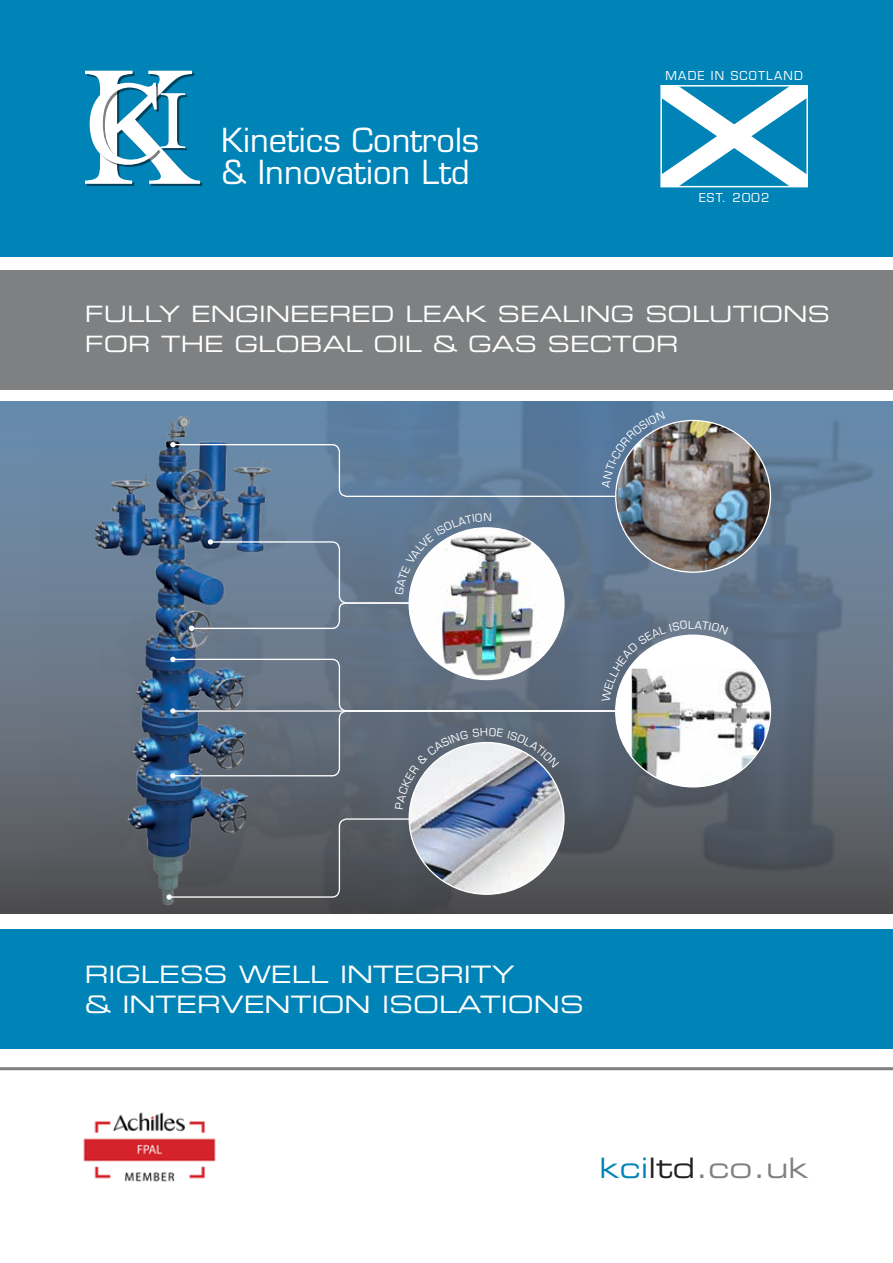
<style>
.page{position:relative;width:893px;height:1263px;background:#fff}
.page>*{position:absolute;margin:0;border:0;box-sizing:border-box;transform-origin:0 0}
.t1{font:32.25px/32.2px "Eurostile";color:#fff}
.t2{font:28.2px "Eurostile Extended Two";color:#7e8082}
.t3{font:24px/30px "Eurostile Extended Two";color:#fff}
.t4{font:22.5px/30px "Eurostile Extended Two";color:#fff}
.t5{font:12px "Eurostile";letter-spacing:.1em;color:#fff}
.s1{color:#0083b6}
.s2{color:#231f20}
</style>
<div class="page">
<div style="left:0;top:0;width:893px;height:257px;background:#0083b6"></div>
<svg style="left:85px;top:71px;width:117px;height:115px"></svg>
<hr style="left:0;top:1067px;width:893px;height:3px;background:#7e8082">
<svg style="left:663px;top:88px;width:142px;height:96px"></svg>
<div style="left:660px;top:85px;width:148px;height:102px;border:2px solid #fff"></div>
<div style="left:0;top:929px;width:893px;height:119px;background:#0083b6"></div>
<img style="left:0;top:402px;width:893px;height:511px">
<img style="left:55px;top:408px;width:258px;height:502px">
<svg style="left:166px;top:818px;width:263px;height:82px;background:#53585e"></svg>
<img style="left:409px;top:809px;width:155px;height:85px">
<div style="left:0;top:270px;width:893px;height:119px;background:#7e8082"></div>
<img style="left:83px;top:1112px;width:133px;height:70px">
<img style="left:170px;top:411px;width:600px;height:398px">
<h1 class="t1" style="left:221px;top:124px;width:260px">Kinetics Controls &amp; Innovation Ltd</h1>
<p class="t5" style="left:665px;top:68px;width:139px">MADE IN SCOTLAND</p>
<p class="t5" style="left:699px;top:190px;width:72px">EST. 2002</p>
<p class="t4" style="left:85px;top:299px;width:746px">FULLY ENGINEERED LEAK SEALING SOLUTIONS<br>FOR THE GLOBAL OIL &amp; GAS SECTOR</p>
<p class="t3" style="left:85px;top:958px;width:501px">RIGLESS WELL INTEGRITY<br>&amp; INTERVENTION ISOLATIONS</p>
<p class="t2" style="left:600px;top:1148px;width:211px"><span class="s1">kci</span><span class="s2">ltd</span>.co.uk</p>
</div>
